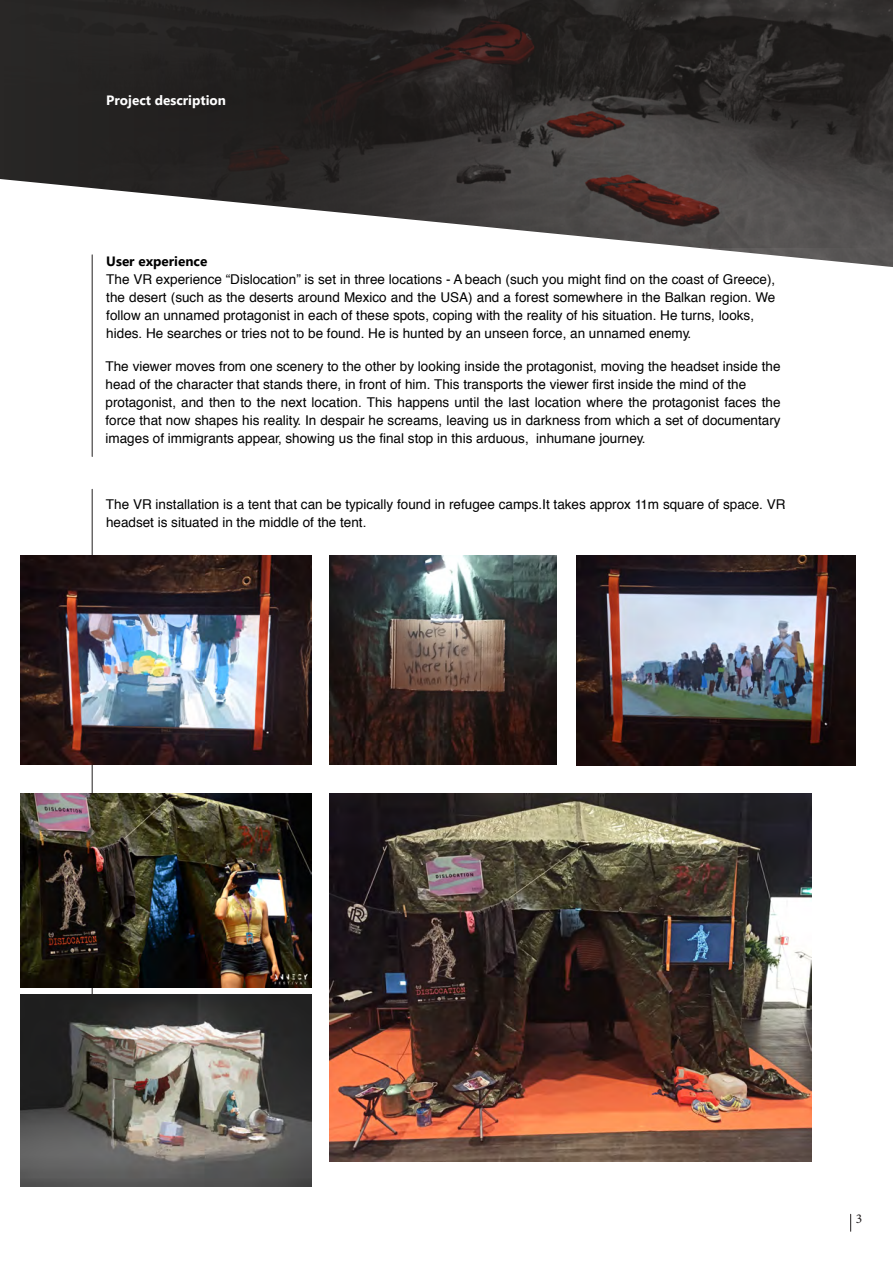
<style>
.page{position:relative;width:893px;height:1263px;background:#fff}
.page>*{position:absolute;margin:0;border:0;box-sizing:border-box;transform-origin:0 0}
.t1{font:13.5px/18px "Helvetica";color:#000}
.t2{font:13.5px "font 0000000026 a 842 b 3";color:#fff}
.t3{font:13.5px "font 0000000026 a 73 a 7 a";color:#000}
.t4{font:13.5px "Minion Pro";color:#231f20}
</style>
<div class="page">
<svg style="left:0;top:0;width:893px;height:175px;background:#2b2827"></svg>
<svg style="left:0;top:175px;width:893px;height:282px"></svg>
<hr style="left:92px;top:489px;width:1px;height:653px;background:#231f20">
<hr style="left:92px;top:255px;width:1px;height:201px;background:#231f20">
<svg style="left:850px;top:1214px;width:1px;height:17px"></svg>
<img style="left:21px;top:556px;width:291px;height:208px">
<img style="left:330px;top:556px;width:226px;height:208px">
<img style="left:577px;top:555px;width:279px;height:210px">
<img style="left:21px;top:794px;width:291px;height:193px">
<img style="left:330px;top:794px;width:481px;height:368px">
<img style="left:21px;top:995px;width:291px;height:192px">
<p class="t2" style="left:106px;top:90px;width:121px">Project description</p>
<p class="t3" style="left:106px;top:251px;width:102px">!"#$ #%&amp;#$'#()#</p>
<p class="t1" style="left:106px;top:271px;width:671px">The VR experience “Dislocation” is set in three locations - A beach (such you might find on the coast of Greece), the desert (such as the deserts around Mexico and the USA) and a forest somewhere in the Balkan region. We follow an unnamed protagonist in each of these spots, coping with the reality of his situation. He turns, looks, hides. He searches or tries not to be found. He is hunted by an unseen force, an unnamed enemy.</p>
<p class="t1" style="left:106px;top:358px;width:676px">The viewer moves from one scenery to the other by looking inside the protagonist, moving the headset inside the head of the character that stands there, in front of him. This transports the viewer first inside the mind of the protagonist, and then to the next location. This happens until the last location where the protagonist faces the force that now shapes his reality. In despair he screams, leaving us in darkness from which a set of documentary images of immigrants appear, showing us the final stop in this arduous, inhumane journey.</p>
<p class="t1" style="left:106px;top:496px;width:681px">The VR installation is a tent that can be typically found in refugee camps.It takes approx 11m square of space. VR headset is situated in the middle of the tent.</p>
<p class="t4" style="left:856px;top:1209px;width:8px">3</p>
</div>
